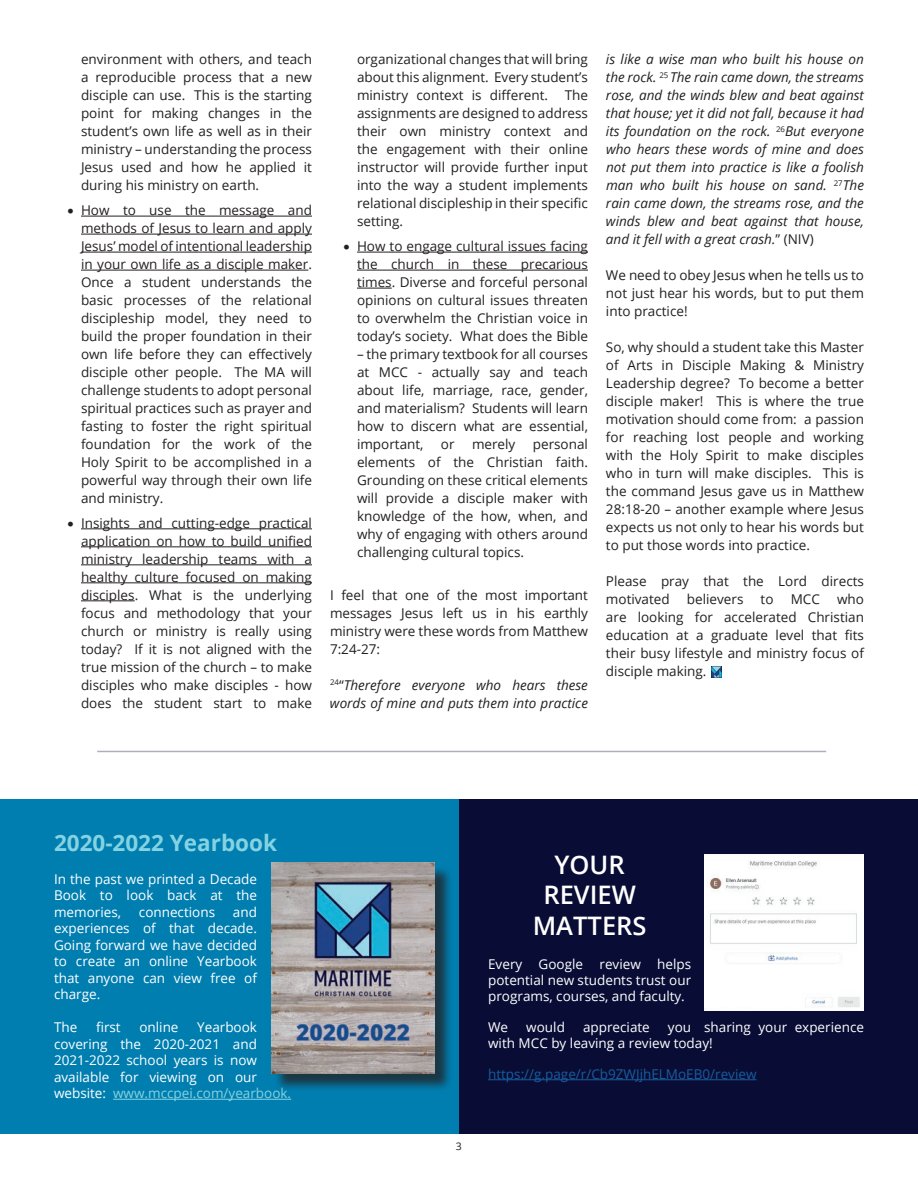
<style>
.page{position:relative;width:918px;height:1188px;background:#fff}
.page>*{position:absolute;margin:0;border:0;box-sizing:border-box;transform-origin:0 0}
.t1{font:600 25.5px/30.6px "Open Sans";color:#fff;text-align:center}
.t2{font:700 22.5px "Open Sans";color:#85d3e2}
.t3{font:13.5px/18px "Open Sans";color:#231f20;text-align:justify}
.t4{font:13.5px/16.5px "Open Sans";color:#fff;text-align:justify}
.t5{font:italic 13.5px/18px "Open Sans";color:#231f20}
.t6{font:13.5px "Open Sans";color:#175d9e}
.t7{font:10.5px "Open Sans";color:#231f20}
.s1{font-style:normal}
.s2{color:#85d3e2}
</style>
<div class="page">
<div style="left:0;top:799px;width:459px;height:335px;background:#007eb0"></div>
<div style="left:459px;top:799px;width:459px;height:335px;background:#090d35"></div>
<hr style="left:488px;top:1079px;width:269px;height:1px;background:#175d9e">
<hr style="left:81px;top:216px;width:231px;height:1px;background:#231f20">
<hr style="left:81px;top:234px;width:231px;height:1px;background:#231f20">
<hr style="left:81px;top:252px;width:231px;height:1px;background:#231f20">
<hr style="left:81px;top:270px;width:227px;height:1px;background:#231f20">
<hr style="left:81px;top:529px;width:231px;height:1px;background:#231f20">
<hr style="left:81px;top:547px;width:231px;height:1px;background:#231f20">
<hr style="left:81px;top:565px;width:231px;height:1px;background:#231f20">
<hr style="left:81px;top:583px;width:231px;height:1px;background:#231f20">
<hr style="left:81px;top:601px;width:54px;height:1px;background:#231f20">
<hr style="left:357px;top:252px;width:231px;height:1px;background:#231f20">
<hr style="left:357px;top:270px;width:231px;height:1px;background:#231f20">
<hr style="left:357px;top:288px;width:35px;height:1px;background:#231f20">
<hr style="left:113px;top:1099px;width:178px;height:1px;background:#85d3e2">
<img style="left:704px;top:854px;width:160px;height:157px">
<div style="left:274px;top:865px;width:179px;height:227px;background:#231f20;opacity:.75"></div>
<img style="left:271px;top:863px;width:163px;height:211px">
<hr style="left:97px;top:751px;width:729px;height:1px;background:#090d35">
<svg style="left:711px;top:666px;width:11px;height:11px"></svg>
<p class="t3" style="left:81px;top:50px;width:233px">environment with others, and teach a reproducible process that a new disciple can use. This is the starting point for making changes in the student’s own life as well as in their ministry – understanding the process Jesus used and how he applied it during his ministry on earth.</p>
<p class="t3" style="left:81px;top:201px;width:233px;text-indent:-14px">• How to use the message and methods of Jesus to learn and apply Jesus’ model of intentional leadership in your own life as a disciple maker.<br>Once a student understands the basic processes of the relational discipleship model, they need to build the proper foundation in their own life before they can effectively disciple other people. The MA will challenge students to adopt personal spiritual practices such as prayer and fasting to foster the right spiritual foundation for the work of the Holy Spirit to be accomplished in a powerful way through their own life and ministry.</p>
<p class="t3" style="left:81px;top:514px;width:233px;text-indent:-14px">• Insights and cutting-edge practical application on how to build unified ministry leadership teams with a healthy culture focused on making disciples. What is the underlying focus and methodology that your church or ministry is really using today? If it is not aligned with the true mission of the church – to make disciples who make disciples - how does the student start to make</p>
<p class="t3" style="left:357px;top:50px;width:233px">organizational changes that will bring about this alignment. Every student’s ministry context is different. The assignments are designed to address their own ministry context and the engagement with their online instructor will provide further input into the way a student implements relational discipleship in their specific setting.</p>
<p class="t3" style="left:357px;top:237px;width:233px;text-indent:-14px">• How to engage cultural issues facing the church in these precarious times. Diverse and forceful personal opinions on cultural issues threaten to overwhelm the Christian voice in today’s society. What does the Bible</p>
<p class="t3" style="left:357px;top:345px;width:233px">– the primary textbook for all courses at MCC - actually say and teach about life, marriage, race, gender, and materialism? Students will learn how to discern what are essential, important,</p>
<p class="t3" style="left:357px;top:435px;width:233px;text-indent:176px">personal elements of the Christian faith.<br>Grounding on these critical elements will provide a disciple maker with knowledge of the how, when, and why of engaging with others around challenging cultural topics.</p>
<p class="t3" style="left:330px;top:586px;width:260px">I feel that one of the most important messages Jesus left us in his earthly ministry were these words from Matthew 7:24-27:</p>
<p class="t5" style="left:330px;top:676px;width:260px"><sup>24</sup><span class="s1">“</span>Therefore everyone who hears these words of mine and puts them into practice</p>
<p class="t3" style="left:441px;top:435px;width:15px">or</p>
<p class="t3" style="left:472px;top:435px;width:45px">merely</p>
<p class="t5" style="left:606px;top:50px;width:260px;text-align:justify">is like a wise man who built his house on the rock. <sup>25</sup> The rain came down, the streams rose, and the winds blew and beat against that house; yet it did not fall, because it had its foundation on the rock. <sup>26</sup>But everyone who hears these words of mine and does not put them into practice is like a foolish man who built his house on sand. <sup>27</sup>The rain came down, the streams rose, and the winds blew and beat against that house, and it fell with a great crash.<span class="s1">” (NIV)</span></p>
<p class="t3" style="left:606px;top:266px;width:260px">We need to obey Jesus when he tells us to not just hear his words, but to put them into practice!</p>
<p class="t3" style="left:606px;top:338px;width:260px">So, why should a student take this Master of Arts in Disciple Making &amp; Ministry Leadership degree? To become a better disciple maker! This is where the true motivation should come from: a passion for reaching lost people and working with the Holy Spirit to make disciples who in turn will make disciples. This is the command Jesus gave us in Matthew 28:18-20 – another example where Jesus expects us not only to hear his words but to put those words into practice.</p>
<p class="t3" style="left:606px;top:572px;width:259px">Please pray that the Lord directs motivated</p>
<p class="t3" style="left:606px;top:590px;width:260px;text-indent:231px">who are looking for accelerated Christian education at a graduate level that fits their busy lifestyle and ministry focus of disciple making.</p>
<p class="t3" style="left:687px;top:590px;width:58px">believers</p>
<p class="t3" style="left:761px;top:590px;width:14px">to</p>
<p class="t3" style="left:791px;top:590px;width:31px">MCC</p>
<h2 class="t2" style="left:54px;top:827px;width:225px">2020-2022 Yearbook</h2>
<p class="t4" style="left:54px;top:870px;width:205px">In the past we printed a Decade Book to look back at the memories,</p>
<p class="t4" style="left:54px;top:903px;width:205px;text-indent:179px">and experiences of that decade.<br>Going forward we have decided to create an online Yearbook that anyone can view free of charge.</p>
<p class="t4" style="left:54px;top:1019px;width:25px">The</p>
<p class="t4" style="left:96px;top:1019px;width:26px">first</p>
<p class="t4" style="left:139px;top:1019px;width:41px">online</p>
<p class="t4" style="left:139px;top:903px;width:78px">connections</p>
<p class="t4" style="left:54px;top:1019px;width:239px;text-align:left;text-indent:143px">Yearbook covering the 2020-2021 and<br>2021-2022 school years is now available for viewing on our website: <span class="s2">www.mccpei.com/yearbook.</span></p>
<p class="t7" style="left:456px;top:1139px;width:8px">3</p>
<h1 class="t1" style="left:533px;top:848px;width:115px">YOUR<br>REVIEW<br>MATTERS</h1>
<p class="t4" style="left:488px;top:956px;width:205px">Every Google review helps potential new students trust our programs, courses, and faculty.</p>
<p class="t4" style="left:488px;top:1018px;width:22px">We</p>
<p class="t4" style="left:526px;top:1018px;width:40px">would</p>
<p class="t4" style="left:583px;top:1018px;width:68px">appreciate</p>
<p class="t4" style="left:488px;top:1019px;width:377px;text-indent:180px">you sharing your experience with MCC by leaving a review today!</p>
<p class="t6" style="left:488px;top:1065px;width:270px">https://g.page/r/Cb9ZWJjhELMoEB0/review</p>
</div>
